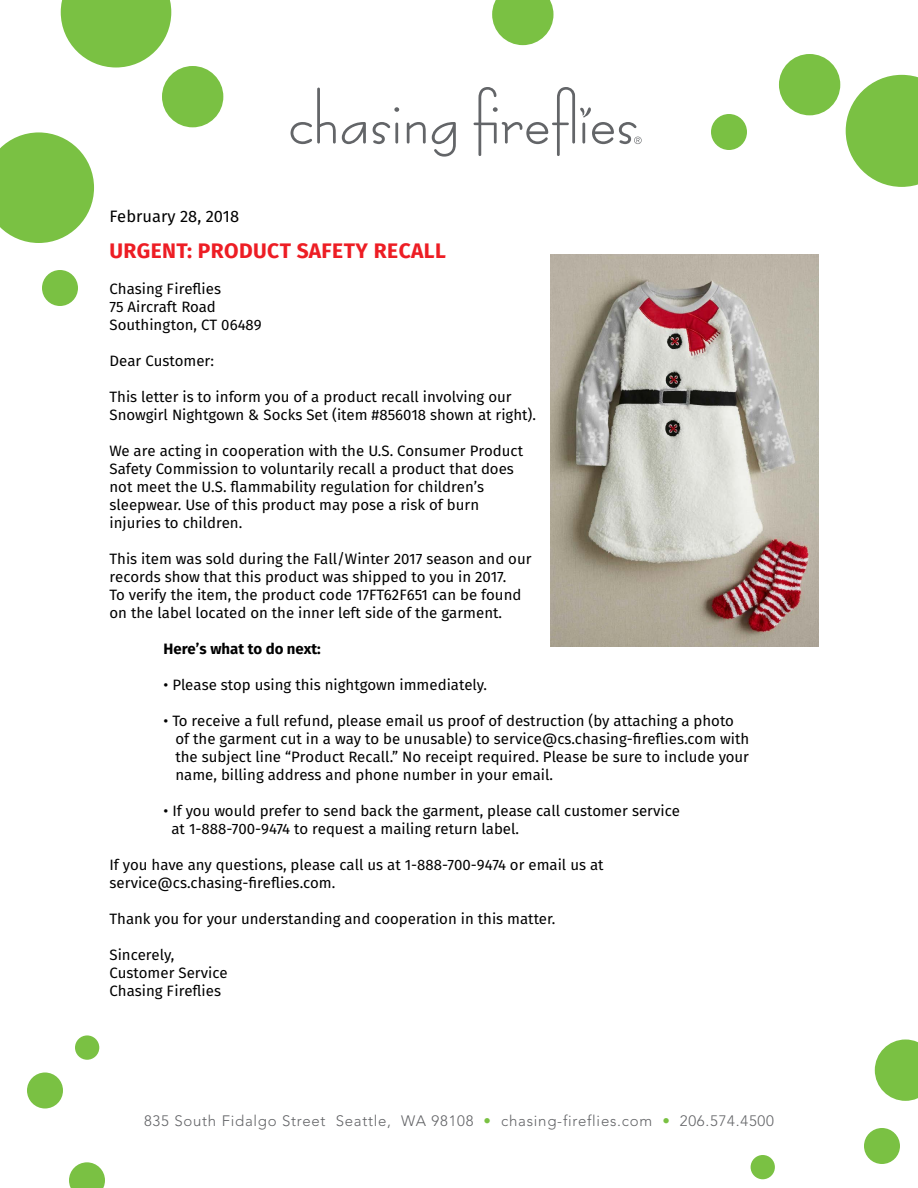
<style>
.page{position:relative;width:918px;height:1188px;background:#fff}
.page>*{position:absolute;margin:0;border:0;box-sizing:border-box;transform-origin:0 0}
.t1{font:700 21px "Fira Sans";letter-spacing:.02em;color:#ed1d24}
.t2{font:16.5px "Fira Sans";color:#000}
.t3{font:15px/18px "Fira Sans";color:#000}
.t4{font:300 15px "Avenir";letter-spacing:.05em;color:#636467}
.t5{font:700 15px "Fira Sans";color:#000}
.s1{color:#7ac143}
</style>
<div class="page">
<svg style="left:61px;top:0;width:110px;height:68px"></svg>
<svg style="left:0;top:132px;width:94px;height:111px"></svg>
<div style="left:162px;top:66px;width:61px;height:61px;background:#7ac143;border-radius:50%"></div>
<div style="left:779px;top:54px;width:61px;height:61px;background:#7ac143;border-radius:50%"></div>
<svg style="left:875px;top:1040px;width:43px;height:61px;background:#8eca60"></svg>
<svg style="left:492px;top:0;width:61px;height:45px;background:#8eca5f"></svg>
<div style="left:711px;top:114px;width:36px;height:36px;background:#7ac143;border-radius:50%"></div>
<div style="left:42px;top:270px;width:36px;height:36px;background:#7ac143;border-radius:50%"></div>
<svg style="left:69px;top:1162px;width:36px;height:26px"></svg>
<div style="left:27px;top:1072px;width:36px;height:36px;background:#7ac143;border-radius:50%"></div>
<div style="left:864px;top:1128px;width:36px;height:36px;background:#7ac143;border-radius:50%"></div>
<div style="left:751px;top:1155px;width:24px;height:24px;background:#7ac143;border-radius:50%"></div>
<div style="left:75px;top:1035px;width:24px;height:25px;background:#7ac143;border-radius:50%"></div>
<svg style="left:846px;top:75px;width:72px;height:112px"></svg>
<svg style="left:291px;top:88px;width:45px;height:56px"></svg>
<svg style="left:342px;top:122px;width:24px;height:22px"></svg>
<svg style="left:373px;top:122px;width:17px;height:22px"></svg>
<svg style="left:394px;top:107px;width:5px;height:5px"></svg>
<hr style="left:395px;top:123px;width:3px;height:21px;background:#636568">
<svg style="left:407px;top:122px;width:19px;height:22px"></svg>
<svg style="left:432px;top:122px;width:24px;height:35px"></svg>
<svg style="left:474px;top:87px;width:168px;height:69px"></svg>
<img style="left:551px;top:255px;width:268px;height:391px">
<p class="t2" style="left:110px;top:205px;width:131px">February 28, 2018</p>
<h1 class="t1" style="left:110px;top:236px;width:338px">URGENT: PRODUCT SAFETY RECALL</h1>
<p class="t3" style="left:110px;top:281px;width:154px">Chasing Fireflies<br>75 Aircraft Road<br>Southington, CT 06489</p>
<p class="t3" style="left:110px;top:353px;width:106px">Dear Customer:</p>
<p class="t3" style="left:110px;top:389px;width:428px">This letter is to inform you of a product recall involving our<br>Snowgirl Nightgown &amp; Socks Set (item #856018 shown at right).</p>
<p class="t3" style="left:110px;top:443px;width:415px">We are acting in cooperation with the U.S. Consumer Product Safety Commission to voluntarily recall a product that does not meet the U.S. flammability regulation for children’s sleepwear. Use of this product may pose a risk of burn injuries to children.</p>
<p class="t3" style="left:110px;top:551px;width:424px">This item was sold during the Fall/Winter 2017 season and our records show that this product was shipped to you in 2017.<br>To verify the item, the product code 17FT62F651 can be found on the label located on the inner left side of the garment.</p>
<p class="t5" style="left:164px;top:639px;width:159px">Here’s what to do next:</p>
<p class="t3" style="left:164px;top:677px;width:325px">• Please stop using this nightgown immediately.</p>
<p class="t3" style="left:175px;top:713px;width:575px;text-indent:-12px">• To receive a full refund, please email us proof of destruction (by attaching a photo of the garment cut in a way to be unusable) to service@cs.chasing-fireflies.com with the subject line “Product Recall.” No receipt required. Please be sure to include your name, billing address and phone number in your email.</p>
<p class="t3" style="left:171px;top:803px;width:510px;text-indent:-8px">• If you would prefer to send back the garment, please call customer service at 1-888-700-9474 to request a mailing return label.</p>
<p class="t3" style="left:110px;top:857px;width:496px">If you have any questions, please call us at 1-888-700-9474 or email us at service@cs.chasing-fireflies.com.</p>
<p class="t3" style="left:110px;top:911px;width:448px">Thank you for your understanding and cooperation in this matter.</p>
<p class="t3" style="left:110px;top:947px;width:120px">Sincerely,<br>Customer Service<br>Chasing Fireflies</p>
<p class="t4" style="left:144px;top:1112px;width:631px">835 South Fidalgo Street Seattle, WA 98108 <span class="s1">•</span> chasing-fireflies.com <span class="s1">•</span> 206.574.4500</p>
</div>
